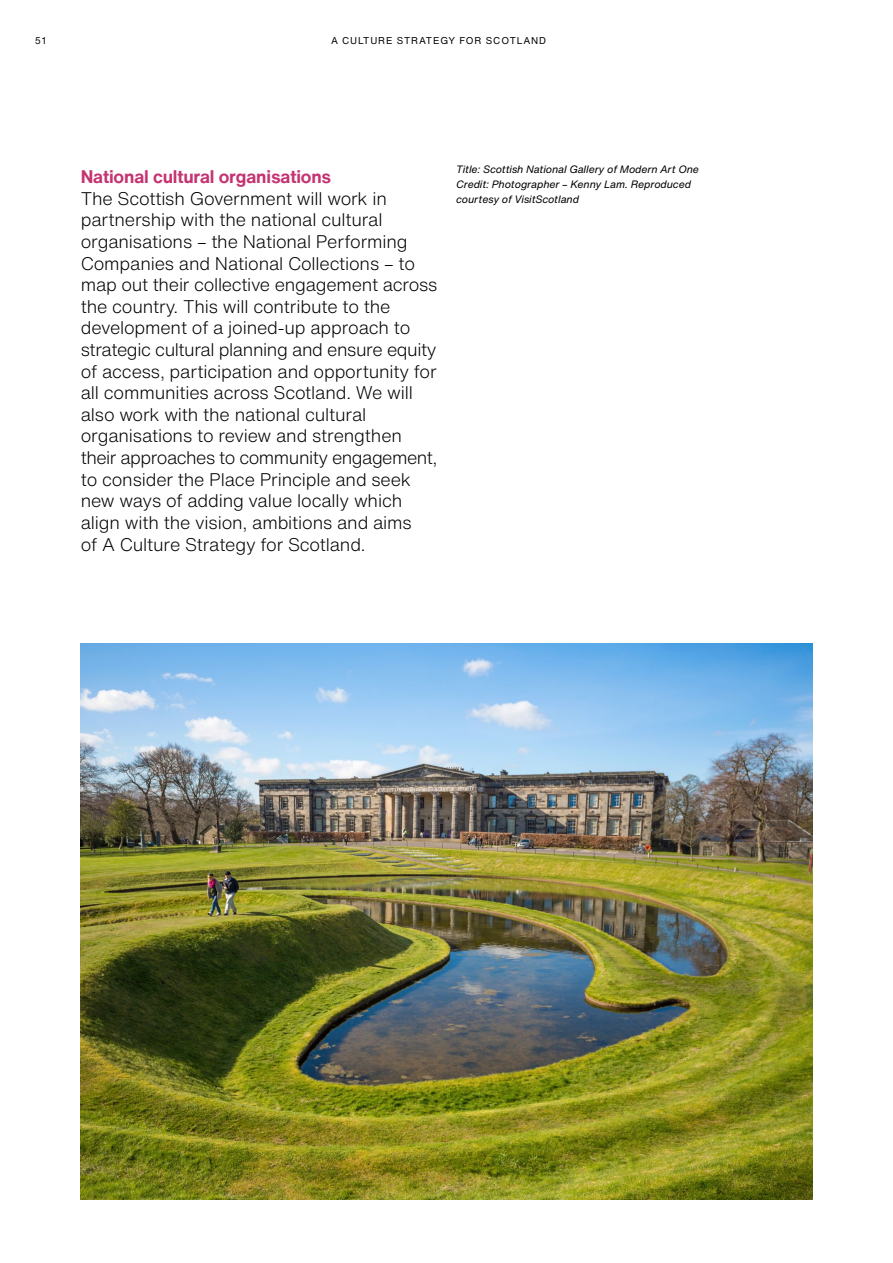
<style>
.page{position:relative;width:893px;height:1263px;background:#fff}
.page>*{position:absolute;margin:0;border:0;box-sizing:border-box;transform-origin:0 0}
.t1{font:300 18px/21.6px "Helvetica Now Text";letter-spacing:-.01em;color:#000}
.t2{font:700 18px "Helvetica Now Text";letter-spacing:-.01em;color:#c43472}
.t3{font:italic 10.5px/15px "Helvetica Now Text";letter-spacing:-.015em;color:#000}
.t4{font:9.75px "Helvetica Now Text";letter-spacing:.09em;color:#000}
.t5{font:9.75px "Helvetica Now Text";color:#0a0d0d}
</style>
<div class="page">
<img style="left:81px;top:643px;width:731px;height:556px">
<p class="t5" style="left:35px;top:33px;width:13px">51</p>
<p class="t4" style="left:331px;top:33px;width:217px">A CULTURE STRATEGY FOR SCOTLAND</p>
<p class="t2" style="left:81px;top:163px;width:252px">National cultural organisations</p>
<p class="t1" style="left:81px;top:187px;width:358px">The Scottish Government will work in partnership with the national cultural organisations – the National Performing Companies and National Collections – to map out their collective engagement across the country. This will contribute to the development of a joined-up approach to strategic cultural planning and ensure equity of access, participation and opportunity for all communities across Scotland. We will also work with the national cultural organisations to review and strengthen their approaches to community engagement, to consider the Place Principle and seek new ways of adding value locally which align with the vision, ambitions and aims<br>of A Culture Strategy for Scotland.</p>
<p class="t3" style="left:456px;top:161px;width:244px">Title: Scottish National Gallery of Modern Art One<br>Credit: Photographer – Kenny Lam. Reproduced courtesy of VisitScotland</p>
</div>
